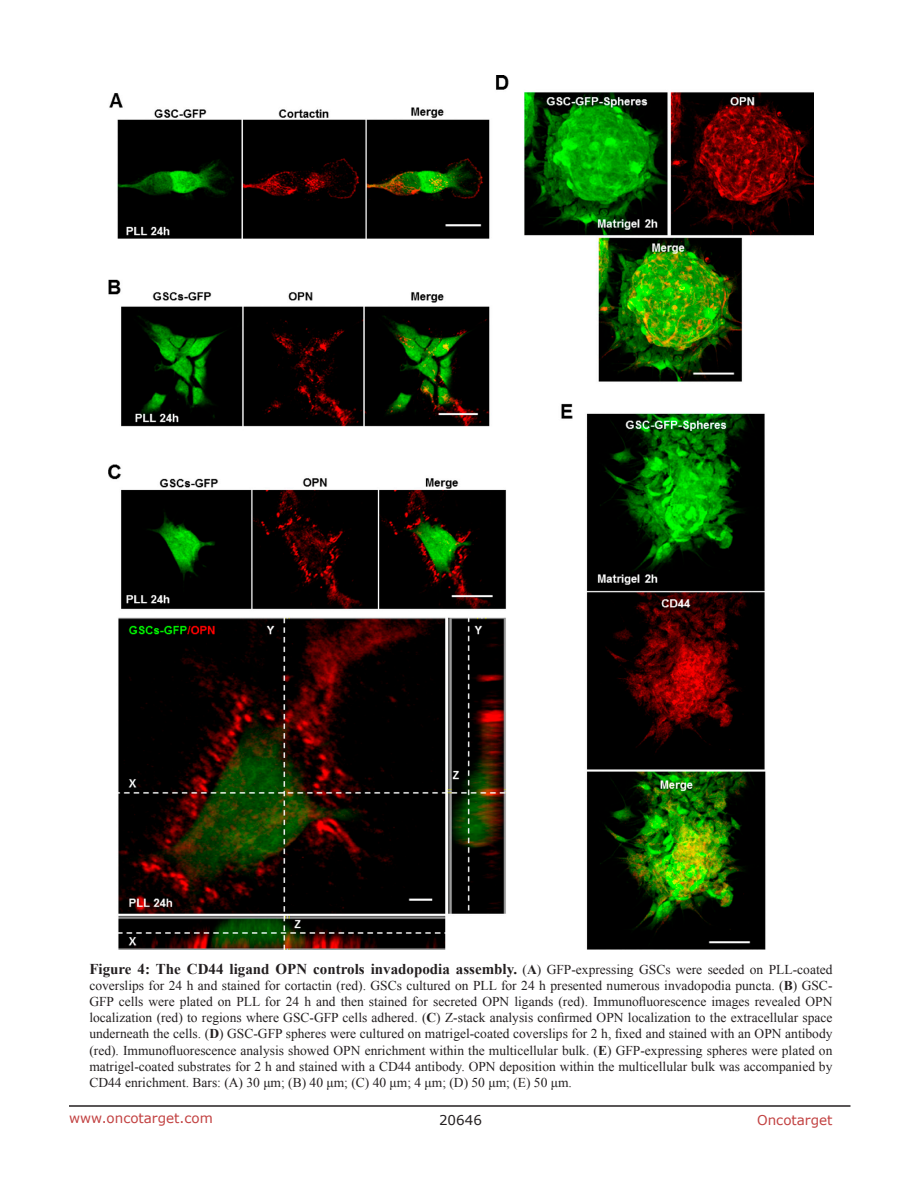
<style>
.page{position:relative;width:918px;height:1188px;background:#fff}
.page>*{position:absolute;margin:0;border:0;box-sizing:border-box;transform-origin:0 0}
.Figuretrx{font:700 15px "Times New Roman";color:#231f20}
.Figuretrx-2{font:13.5px/16.2px "Times New Roman";color:#231f20;text-align:justify}
.t1{font:13.5px "Verdana";color:#c24141}
.t2{font:13.5px "Verdana";color:#231f20}
.s1{font-weight:400;font-size:13.5px}
.s2{font-size:13.5px}
.s3{font-weight:700}
</style>
<div class="page">
<hr style="left:69px;top:1105px;width:781px;height:2px;background:#231f20">
<img style="left:109px;top:75px;width:704px;height:874px">
<p class="Figuretrx" style="left:89px;top:958px;width:745px">Figure 4: The CD44 ligand OPN controls invadopodia assembly. <span class="s1">(</span><span class="s2">A</span><span class="s1">) GFP-expressing GSCs were seeded on PLL-coated</span></p>
<p class="Figuretrx-2" style="left:89px;top:977px;width:745px">coverslips for 24 h and stained for cortactin (red). GSCs cultured on PLL for 24 h presented numerous invadopodia puncta. (<span class="s3">B</span>) GSC-GFP cells were plated on PLL for 24 h and then stained for secreted OPN ligands (red). Immunofluorescence images revealed OPN localization (red) to regions where GSC-GFP cells adhered. (<span class="s3">C</span>) Z-stack analysis confirmed OPN localization to the extracellular space underneath the cells. (<span class="s3">D</span>) GSC-GFP spheres were cultured on matrigel-coated coverslips for 2 h, fixed and stained with an OPN antibody (red). Immunofluorescence analysis showed OPN enrichment within the multicellular bulk. (<span class="s3">E</span>) GFP-expressing spheres were plated on matrigel-coated substrates for 2 h and stained with a CD44 antibody. OPN deposition within the multicellular bulk was accompanied by CD44 enrichment. Bars: (A) 30 μm; (B) 40 μm; (C) 40 μm; 4 μm; (D) 50 μm; (E) 50 μm.</p>
<p class="t1" style="left:69px;top:1109px;width:145px">www.oncotarget.com</p>
<p class="t2" style="left:439px;top:1111px;width:44px">20646</p>
<p class="t1" style="left:757px;top:1111px;width:77px">Oncotarget</p>
</div>
